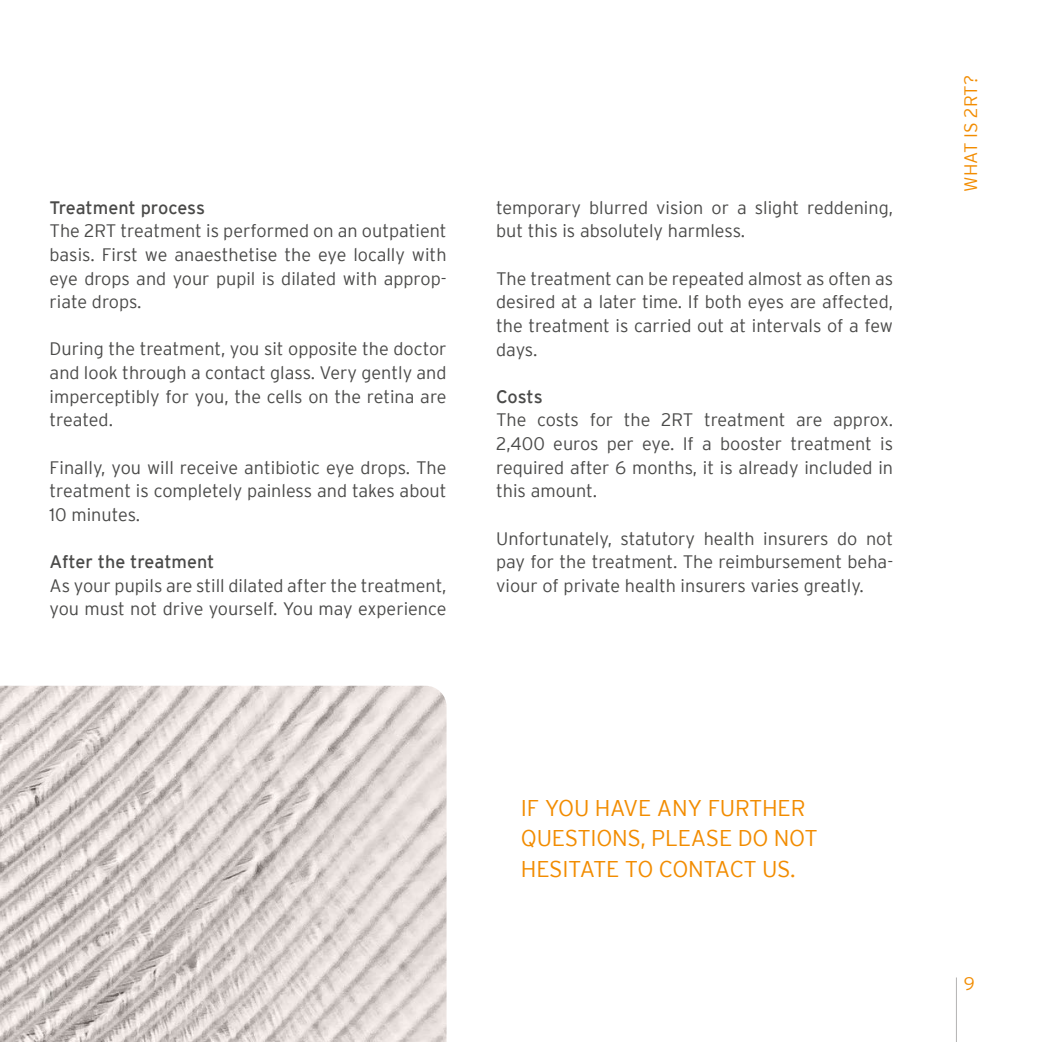
<style>
.page{position:relative;width:1042px;height:1042px;background:#fff}
.page>*{position:absolute;margin:0;border:0;box-sizing:border-box;transform-origin:0 0}
.t1{font:300 22.75px "Interstate";letter-spacing:-.01em;color:#f28c00}
.t2{font:300 18.03px/23.6px "Interstate";color:#4a4a49;text-align:justify}
.t3{font:18.03px "Interstate";letter-spacing:-.005em;color:#4a4a49}
.t4{font:300 18.03px "Interstate";color:#f28c00}
</style>
<div class="page">
<hr style="left:956px;top:977px;width:1px;height:65px;background:#b3b2b2">
<img style="left:0;top:686px;width:446px;height:356px">
<p class="t3" style="left:50px;top:197px;width:157px">Treatment process</p>
<p class="t2" style="left:50px;top:219px;width:398px">The 2RT treatment is performed on an outpatient basis. First we anaesthetise the eye locally with eye drops and your pupil is dilated with approp&shy;riate drops.</p>
<p class="t2" style="left:50px;top:337px;width:398px">During the treatment, you sit opposite the doctor and look through a contact glass. Very gently and imperceptibly for you, the cells on the retina are treated.</p>
<p class="t2" style="left:50px;top:455px;width:398px">Finally, you will receive antibiotic eye drops. The treatment is completely painless and takes about 10 minutes.</p>
<p class="t3" style="left:50px;top:552px;width:166px">After the treatment</p>
<p class="t2" style="left:50px;top:573px;width:398px">As your pupils are still dilated after the treatment, you must not drive yourself. You may experience</p>
<p class="t2" style="left:496px;top:195px;width:398px">temporary blurred vision or a slight reddening, but this is absolutely harmless.</p>
<p class="t2" style="left:496px;top:266px;width:398px">The treatment can be repeated almost as often as desired at a later time. If both eyes are affected, the treatment is carried out at intervals of a few days.</p>
<p class="t3" style="left:496px;top:386px;width:48px">Costs</p>
<p class="t2" style="left:496px;top:408px;width:398px">The costs for the 2RT treatment are approx.<br>2,400 euros per eye. If a booster treatment is required after 6 months, it is already included in this amount.</p>
<p class="t2" style="left:496px;top:526px;width:398px">Unfortunately, statutory health insurers do not pay for the treatment. The reimbursement beha&shy;viour of private health insurers varies greatly.</p>
<p class="t4" style="left:960px;top:192px;width:118px;rotate:-90deg">WHAT IS 2RT?</p>
<p class="t1" style="left:521px;top:795px;width:286px">IF YOU HAVE ANY FURTHER</p>
<p class="t1" style="left:521px;top:825px;width:298px">QUESTIONS, PLEASE DO NOT</p>
<p class="t1" style="left:521px;top:856px;width:276px">HESITATE TO CONTACT US.</p>
<p class="t4" style="left:964px;top:974px;width:13px">9</p>
</div>
